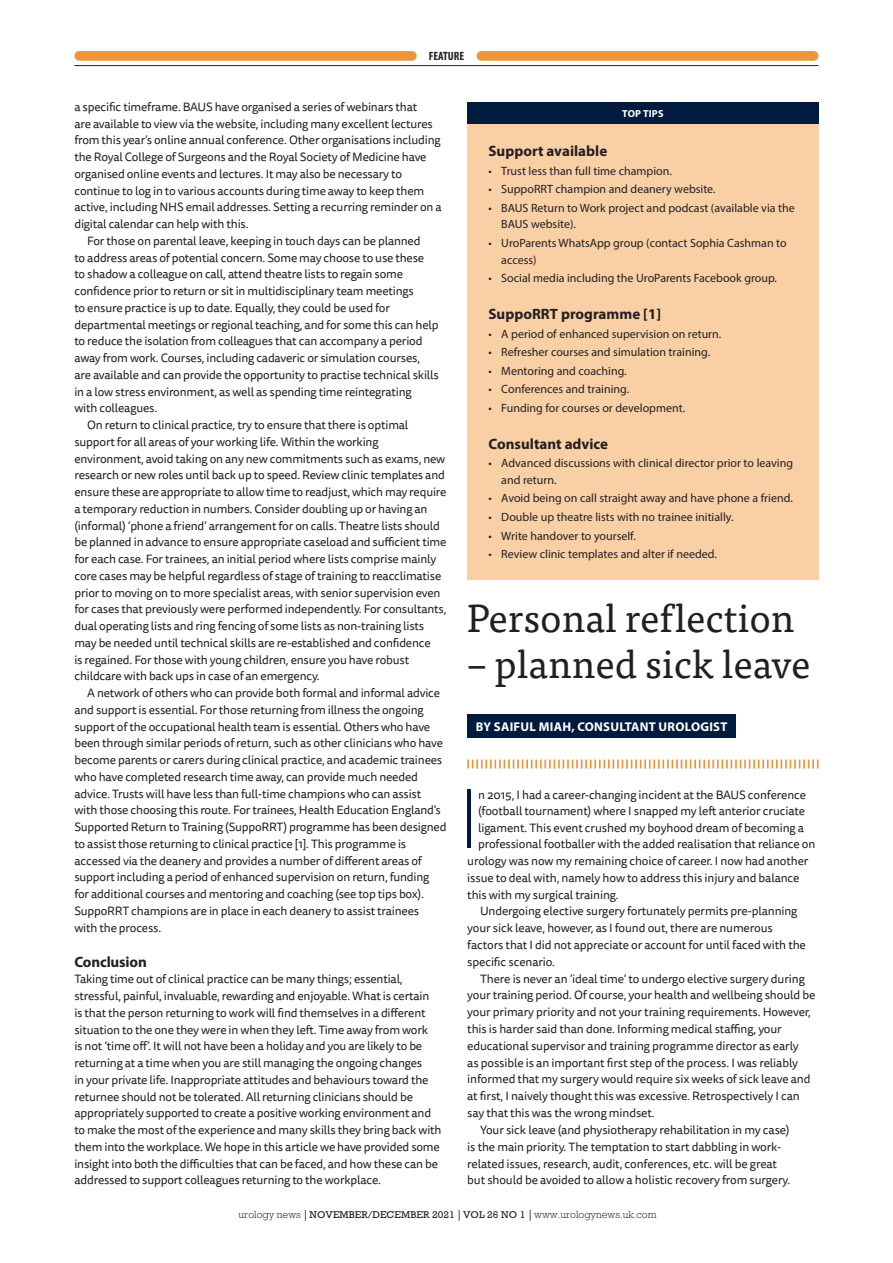
<style>
.page{position:relative;width:893px;height:1263px;background:#fff}
.page>*{position:absolute;margin:0;border:0;box-sizing:border-box;transform-origin:0 0}
.feature_body_drop_ca{font:300 expanded 79.65px "Europa SB";color:#001b3e}
.feature_Headline{font:39px "Tisa Pro";color:#231f20}
.Feature_Subhead{font:700 15px "Myriad Pro";color:#231f20}
.feature_Author{font:700 12.75px "Myriad Pro";letter-spacing:.02em;color:#fff}
.feature_Body_Indent{font:12px/16.8px "Tisa Sans Pro";letter-spacing:-.015em;color:#231f20}
.feature_body_no_inde{font:12px/16.8px "Tisa Sans Pro";letter-spacing:-.015em;color:#231f20}
.feature_table_bullet{font:12px/16.5px "Myriad Pro";color:#231f20}
.feature_body_drop_ca-2{font:12px "Tisa Sans Pro";letter-spacing:-.01em;color:#231f20}
.t1{font:700 condensed 12px "Myriad Pro";color:#231f20}
.t2{font:300 10.5px "Rockwell";color:#231f20}
.t3{font:700 10.2px "Myriad Pro";letter-spacing:.02em;color:#fff}
.s1{font-family:"Adobe Caslon Pro";font-weight:700}
.s2{font-weight:400;font-size:10.05px}
</style>
<div class="page">
<div style="left:467px;top:124px;width:352px;height:455px;background:#f9d0a6"></div>
<div style="left:467px;top:102px;width:352px;height:21px;background:#001b3e"></div>
<div style="left:467px;top:715px;width:269px;height:23px;background:#001b3e"></div>
<svg style="left:467px;top:759px;width:352px;height:9px"></svg>
<hr style="left:74px;top:65px;width:745px;height:1px;background:#231f20">
<div style="left:79px;top:51px;width:333px;height:10px;background:#ef943a"></div>
<div style="left:481px;top:51px;width:333px;height:10px;background:#ef943a"></div>
<p class="t1" style="left:429px;top:49px;width:37px">FEATURE</p>
<p class="feature_Body_Indent" style="left:74px;top:99px;width:369px">a specific timeframe. BAUS have organised a series of webinars that<br>are available to view via the website, including many excellent lectures from this year’s online annual conference. Other organisations including the Royal College of Surgeons and the Royal Society of Medicine have organised online events and lectures. It may also be necessary to continue to log in to various accounts during time away to keep them active, including NHS email addresses. Setting a recurring reminder on a digital calendar can help with this.</p>
<p class="feature_Body_Indent" style="left:74px;top:233px;width:366px;text-indent:13px">For those on parental leave, keeping in touch days can be planned<br>to address areas of potential concern. Some may choose to use these<br>to shadow a colleague on call, attend theatre lists to regain some confidence prior to return or sit in multidisciplinary team meetings<br>to ensure practice is up to date. Equally, they could be used for departmental meetings or regional teaching, and for some this can help to reduce the isolation from colleagues that can accompany a period away from work. Courses, including cadaveric or simulation courses, are available and can provide the opportunity to practise technical skills in a low stress environment, as well as spending time reintegrating<br>with colleagues.</p>
<p class="feature_Body_Indent" style="left:74px;top:417px;width:374px;text-indent:13px">On return to clinical practice, try to ensure that there is optimal support for all areas of your working life. Within the working environment, avoid taking on any new commitments such as exams, new research or new roles until back up to speed. Review clinic templates and ensure these are appropriate to allow time to readjust, which may require a temporary reduction in numbers. Consider doubling up or having an (informal) ‘phone a friend’ arrangement for on calls. Theatre lists should be planned in advance to ensure appropriate caseload and sufficient time for each case. For trainees, an initial period where lists comprise mainly core cases may be helpful regardless of stage of training to reacclimatise prior to moving on to more specialist areas, with senior supervision even for cases that previously were performed independently. For consultants, dual operating lists and ring fencing of some lists as non-training lists may be needed until technical skills are re-established and confidence<br>is regained. For those with young children, ensure you have robust childcare with back ups in case of an emergency.</p>
<p class="feature_Body_Indent" style="left:74px;top:685px;width:374px;text-indent:13px">A network of others who can provide both formal and informal advice and support is essential. For those returning from illness the ongoing support of the occupational health team is essential. Others who have been through similar periods of return, such as other clinicians who have become parents or carers during clinical practice, and academic trainees who have completed research time away, can provide much needed advice. Trusts will have less than full-time champions who can assist with those choosing this route. For trainees, Health Education England’s Supported Return to Training (SuppoRRT) programme has been designed to assist those returning to clinical practice [1]. This programme is accessed via the deanery and provides a number of different areas of support including a period of enhanced supervision on return, funding for additional courses and mentoring and coaching (see top tips box).<br>SuppoRRT champions are in place in each deanery to assist trainees<br>with the process.</p>
<p class="Feature_Subhead" style="left:74px;top:952px;width:74px">Conclusion</p>
<p class="feature_body_no_inde" style="left:74px;top:971px;width:369px">Taking time out of clinical practice can be many things; essential, stressful, painful, invaluable, rewarding and enjoyable. What is certain<br>is that the person returning to work will find themselves in a different situation to the one they were in when they left. Time away from work<br>is not ‘time off’. It will not have been a holiday and you are likely to be returning at a time when you are still managing the ongoing changes<br>in your private life. Inappropriate attitudes and behaviours toward the returnee should not be tolerated. All returning clinicians should be appropriately supported to create a positive working environment and to make the most of the experience and many skills they bring back with them into the workplace. We hope in this article we have provided some insight into both the difficulties that can be faced, and how these can be addressed to support colleagues returning to the workplace.</p>
<p class="t3" style="left:622px;top:106px;width:43px">TOP TIPS</p>
<p class="Feature_Subhead" style="left:489px;top:141px;width:120px">Support available</p>
<p class="feature_table_bullet" style="left:489px;top:162px;width:185px">• Trust less than full time champion.</p>
<p class="feature_table_bullet" style="left:489px;top:181px;width:229px">• SuppoRRT champion and deanery website.</p>
<p class="feature_table_bullet" style="left:501px;top:200px;width:295px;text-indent:-13px">• BAUS Return to Work project and podcast (available via the<br>BAUS website).</p>
<p class="feature_table_bullet" style="left:501px;top:235px;width:287px;text-indent:-13px">• UroParents WhatsApp group (contact Sophia Cashman to access)</p>
<p class="feature_table_bullet" style="left:489px;top:270px;width:290px">• Social media including the UroParents Facebook group.</p>
<p class="Feature_Subhead" style="left:489px;top:304px;width:174px">SuppoRRT programme [1]</p>
<p class="feature_table_bullet" style="left:489px;top:325px;width:234px">• A period of enhanced supervision on return.</p>
<p class="feature_table_bullet" style="left:489px;top:344px;width:223px">• Refresher courses and simulation training.</p>
<p class="feature_table_bullet" style="left:489px;top:362px;width:140px">• Mentoring and coaching.</p>
<p class="feature_table_bullet" style="left:489px;top:381px;width:142px">• Conferences and training.</p>
<p class="feature_table_bullet" style="left:489px;top:400px;width:198px">• Funding for courses or development.</p>
<p class="Feature_Subhead" style="left:489px;top:434px;width:121px">Consultant advice</p>
<p class="feature_table_bullet" style="left:501px;top:455px;width:293px;text-indent:-13px">• Advanced discussions with clinical director prior to leaving and return.</p>
<p class="feature_table_bullet" style="left:489px;top:490px;width:306px">• Avoid being on call straight away and have phone a friend.</p>
<p class="feature_table_bullet" style="left:489px;top:509px;width:247px">• Double up theatre lists with no trainee initially.</p>
<p class="feature_table_bullet" style="left:489px;top:527px;width:149px">• Write handover to yourself.</p>
<p class="feature_table_bullet" style="left:489px;top:546px;width:230px">• Review clinic templates and alter if needed.</p>
<p class="feature_Headline" style="left:467px;top:589px;width:329px">Personal reflection</p>
<p class="feature_Headline" style="left:467px;top:636px;width:345px">– planned sick leave</p>
<p class="feature_Author" style="left:476px;top:718px;width:253px">BY SAIFUL MIAH, CONSULTANT UROLOGIST</p>
<p class="feature_body_drop_ca" style="left:459px;top:774px;width:22px">I</p>
<p class="feature_body_drop_ca-2" style="left:478px;top:786px;width:330px">n 2015, I had a career-changing incident at the BAUS conference</p>
<p class="feature_body_drop_ca-2" style="left:478px;top:803px;width:329px">(football tournament) where I snapped my left anterior cruciate</p>
<p class="feature_body_drop_ca-2" style="left:478px;top:819px;width:328px">ligament. This event crushed my boyhood dream of becoming a</p>
<p class="feature_body_drop_ca-2" style="left:478px;top:836px;width:339px">professional footballer with the added realisation that reliance on</p>
<p class="feature_body_drop_ca-2" style="left:467px;top:853px;width:343px">urology was now my remaining choice of career. I now had another</p>
<p class="feature_body_drop_ca-2" style="left:467px;top:869px;width:334px">issue to deal with, namely how to address this injury and balance</p>
<p class="feature_body_drop_ca-2" style="left:467px;top:886px;width:153px">this with my surgical training.</p>
<p class="feature_Body_Indent" style="left:467px;top:903px;width:340px;text-indent:13px">Undergoing elective surgery fortunately permits pre-planning your sick leave, however, as I found out, there are numerous factors that I did not appreciate or account for until faced with the specific scenario.</p>
<p class="feature_Body_Indent" style="left:467px;top:970px;width:350px;text-indent:13px">There is never an ‘ideal time’ to undergo elective surgery during your training period. Of course, your health and wellbeing should be your primary priority and not your training requirements. However, this is harder said than done. Informing medical staffing, your educational supervisor and training programme director as early<br>as possible is an important first step of the process. I was reliably informed that my surgery would require six weeks of sick leave and at first, I naively thought this was excessive. Retrospectively I can say that this was the wrong mindset.</p>
<p class="feature_Body_Indent" style="left:467px;top:1121px;width:325px;text-indent:13px">Your sick leave (and physiotherapy rehabilitation in my case) is the main priority. The temptation to start dabbling in work&shy;related issues, research, audit, conferences, etc. will be great but should be avoided to allow a holistic recovery from surgery.</p>
<p class="t2" style="left:239px;top:1208px;width:419px">urology news <span class="s1">|</span> <span class="s2">NOVEMBER/DECEMBER 2021</span> <span class="s1">|</span> <span class="s2">VOL 26 NO 1</span> <span class="s1">|</span> www.urologynews.uk.com</p>
</div>
